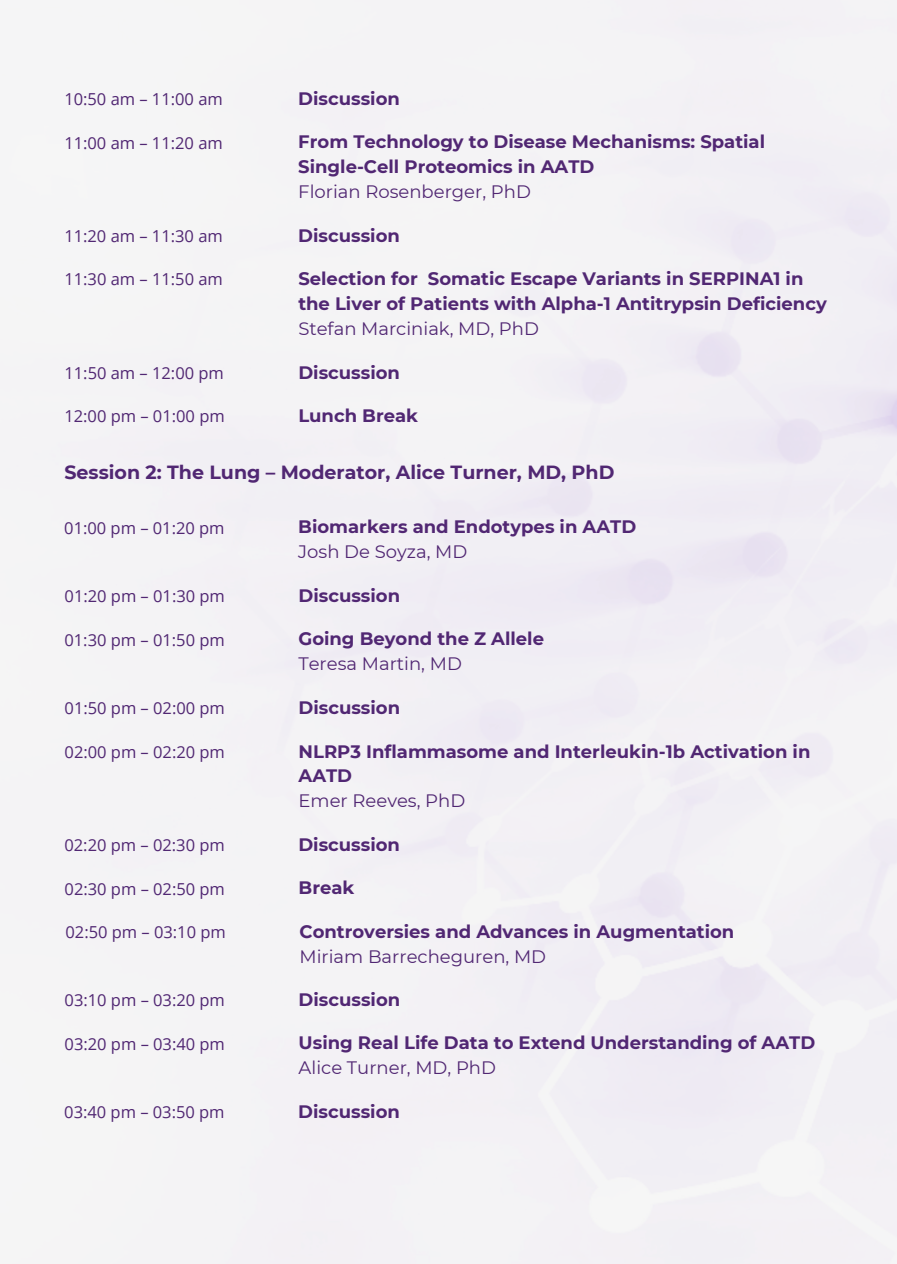
<style>
.page{position:relative;width:897px;height:1264px;background:#fff}
.page>*{position:absolute;margin:0;border:0;box-sizing:border-box;transform-origin:0 0}
.t1{font:700 19.05px "Montserrat";color:#512773}
.t2{font:700 18px/24.8px "Montserrat";color:#512773}
.t3{font:16.5px "Open Sans";color:#512773}
.s1{font-weight:400}
</style>
<div class="page">
<p class="t3" style="left:64px;top:87px;width:160px">10:50 am – 11:00 am</p>
<h1 class="t2" style="left:298px;top:86px;width:103px">Discussion</h1>
<p class="t3" style="left:64px;top:131px;width:160px">11:00 am – 11:20 am</p>
<h2 class="t2" style="left:298px;top:130px;width:468px">From Technology to Disease Mechanisms: Spatial<br>Single-Cell Proteomics in AATD<br><span class="s1">Florian Rosenberger, PhD</span></h2>
<p class="t3" style="left:64px;top:224px;width:160px">11:20 am – 11:30 am</p>
<h1 class="t2" style="left:298px;top:223px;width:103px">Discussion</h1>
<h1 class="t3" style="left:64px;top:268px;width:160px">11:30 am – 11:50 am</h1>
<p class="t2" style="left:298px;top:266px;width:530px">Selection for Somatic Escape Variants in SERPINA1 in the Liver of Patients with Alpha-1 Antitrypsin Deficiency<br><span class="s1">Stefan Marciniak, MD, PhD</span></p>
<h1 class="t3" style="left:64px;top:361px;width:161px">11:50 am – 12:00 pm</h1>
<p class="t2" style="left:298px;top:359px;width:103px">Discussion</p>
<h1 class="t3" style="left:64px;top:404px;width:162px">12:00 pm – 01:00 pm</h1>
<h1 class="t2" style="left:298px;top:403px;width:121px">Lunch Break</h1>
<p class="t1" style="left:64px;top:460px;width:551px">Session 2: The Lung – Moderator, Alice Turner, MD, PhD</p>
<h2 class="t3" style="left:64px;top:516px;width:162px">01:00 pm – 01:20 pm</h2>
<p class="t2" style="left:298px;top:514px;width:339px">Biomarkers and Endotypes in AATD<br><span class="s1">Josh De Soyza, MD</span></p>
<p class="t3" style="left:65px;top:584px;width:162px">01:20 pm – 01:30 pm</p>
<h2 class="t2" style="left:298px;top:583px;width:103px">Discussion</h2>
<p class="t3" style="left:64px;top:628px;width:162px">01:30 pm – 01:50 pm</p>
<h1 class="t2" style="left:298px;top:626px;width:247px">Going Beyond the Z Allele<br><span class="s1">Teresa Martin, MD</span></h1>
<p class="t3" style="left:65px;top:696px;width:162px">01:50 pm – 02:00 pm</p>
<h2 class="t2" style="left:298px;top:695px;width:103px">Discussion</h2>
<p class="t3" style="left:65px;top:740px;width:162px">02:00 pm – 02:20 pm</p>
<h1 class="t2" style="left:298px;top:738px;width:513px">NLRP3 Inflammasome and Interleukin-1b Activation in<br>AATD<br><span class="s1">Emer Reeves, PhD</span></h1>
<p class="t3" style="left:64px;top:833px;width:162px">02:20 pm – 02:30 pm</p>
<h2 class="t2" style="left:298px;top:832px;width:103px">Discussion</h2>
<h1 class="t3" style="left:65px;top:877px;width:162px">02:30 pm – 02:50 pm</h1>
<p class="t2" style="left:298px;top:875px;width:57px">Break</p>
<h2 class="t3" style="left:65px;top:920px;width:162px">02:50 pm – 03:10 pm</h2>
<p class="t2" style="left:299px;top:919px;width:436px">Controversies and Advances in Augmentation<br><span class="s1">Miriam Barrecheguren, MD</span></p>
<h1 class="t3" style="left:65px;top:988px;width:162px">03:10 pm – 03:20 pm</h1>
<p class="t2" style="left:298px;top:986px;width:103px">Discussion</p>
<h2 class="t3" style="left:65px;top:1031px;width:162px">03:20 pm – 03:40 pm</h2>
<p class="t2" style="left:298px;top:1030px;width:518px">Using Real Life Data to Extend Understanding of AATD<br><span class="s1">Alice Turner, MD, PhD</span></p>
<h1 class="t3" style="left:64px;top:1100px;width:162px">03:40 pm – 03:50 pm</h1>
<p class="t2" style="left:298px;top:1099px;width:103px">Discussion</p>
</div>
